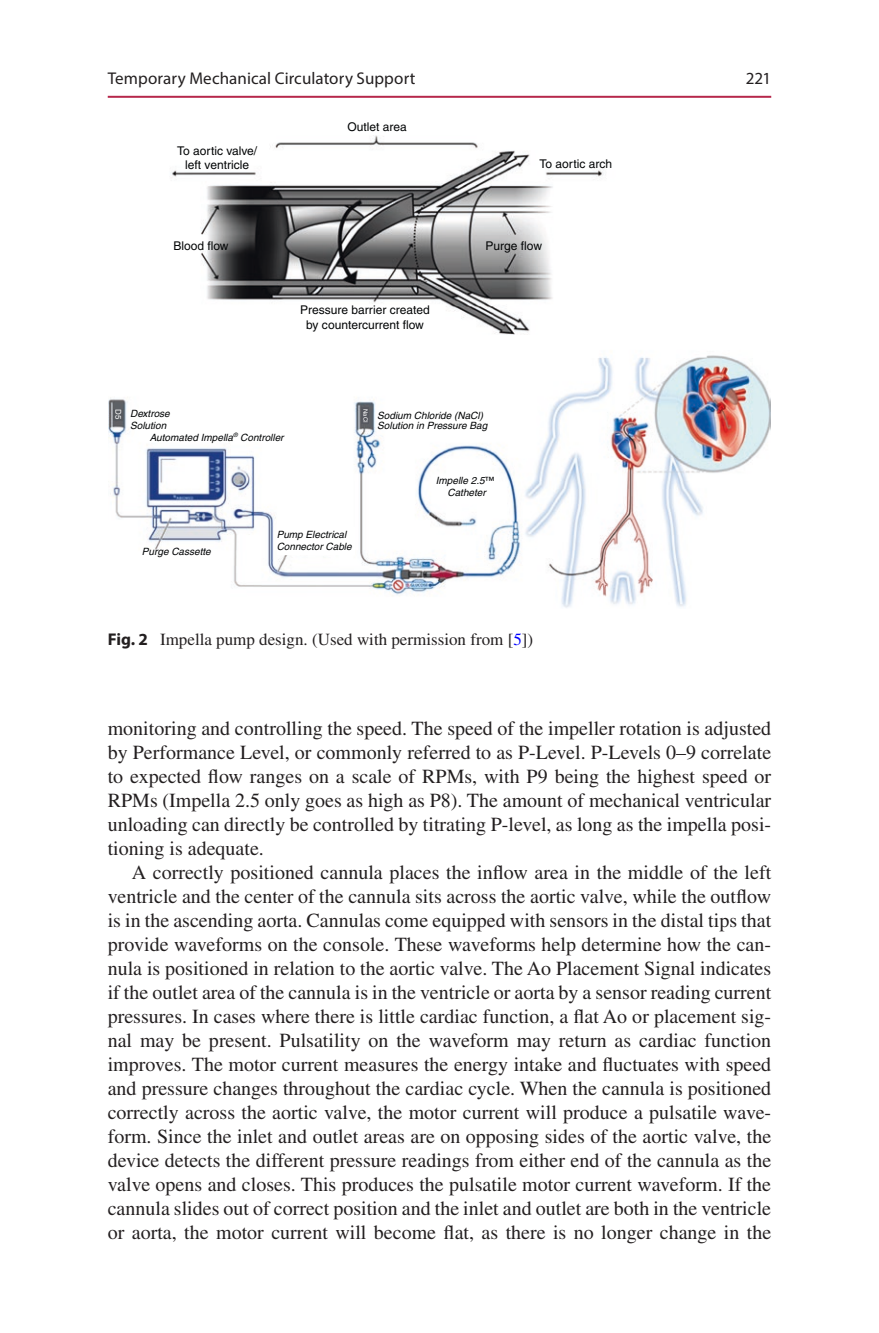
<style>
.page{position:relative;width:879px;height:1333px;background:#fff}
.page>*{position:absolute;margin:0;border:0;box-sizing:border-box;transform-origin:0 0}
.Text{font:20px/24px "Times LT Std";color:#231f20;text-align:justify}
.t1{font:17px "Times LT Std";color:#231f20}
.t2{font:17px "Myriad Pro";letter-spacing:.005em;color:#231f20}
.t3{font:12px/14.4px "Helvetica 2";color:#020405;text-align:center}
.t4{font:10px/12px "Helvetica Oblique 2";color:#020405}
.t5{font:8px "Helvetica 2";color:#fff}
.t6{font:6px "Helvetica 2";color:#fff}
.s1{font-family:"Helvetica 2"}
.s2{font-family:"Myriad Pro";font-weight:700}
.s3{color:#00f}
</style>
<div class="page">
<img style="left:108px;top:136px;width:662px;height:472px">
<div style="left:277px;top:527px;width:77px;height:28px;background:#fff"></div>
<div style="left:114px;top:410px;width:9px;height:11px;background:#56595e"></div>
<div style="left:362px;top:407px;width:7px;height:17px;background:#56585f"></div>
<hr style="left:108px;top:96px;width:663px;height:2px;background:#b6274b">
<p class="t2" style="left:108px;top:68px;width:309px">Temporary Mechanical Circulatory Support</p>
<p class="t3" style="left:177px;top:144px;width:81px">To aortic valve/ left ventricle</p>
<p class="t3" style="left:173px;top:238px;width:57px">Blood flow</p>
<p class="t3" style="left:347px;top:120px;width:61px">Outlet area</p>
<p class="t3" style="left:300px;top:303px;width:131px">Pressure barrier created by countercurrent flow</p>
<p class="t3" style="left:539px;top:157px;width:74px">To aortic arch</p>
<p class="t3" style="left:485px;top:238px;width:58px">Purge flow</p>
<p class="t5" style="left:123px;top:409px;width:12px;rotate:90deg">D5</p>
<p class="t6" style="left:369px;top:409px;width:15px;rotate:90deg">NaCI</p>
<p class="t4" style="left:130px;top:407px;width:41px">Dextrose</p>
<p class="t4" style="left:130px;top:419px;width:38px">Solution</p>
<p class="t4" style="left:150px;top:431px;width:135px">Automated Impella<sup>®</sup> Controller</p>
<p class="t4" style="left:377px;top:410px;width:112px;line-height:9.8px">Sodium Chloride (NaCl)<br>Solution in Pressure Bag</p>
<p class="t4" style="left:142px;top:545px;width:70px">Purge Cassette</p>
<p class="t4" style="left:277px;top:528px;width:76px">Pump Electrical<br>Connector Cable</p>
<p class="t4" style="left:436px;top:475px;width:60px;text-align:center">Impelle 2.5<span class="s1">™<br></span>Catheter</p>
<p class="t1" style="left:108px;top:630px;width:427px"><span class="s2">Fig. 2</span> Impella pump design. (Used with permission from [<span class="s3">5</span>])</p>
<p class="t2" style="left:746px;top:68px;width:27px">221</p>
<p class="Text" style="left:108px;top:716px;width:665px">monitoring and controlling the speed. The speed of the impeller rotation is adjusted by Performance Level, or commonly referred to as P-Level. P-Levels 0–9 correlate to expected flow ranges on a scale of RPMs, with P9 being the highest speed or RPMs (Impella 2.5 only goes as high as P8). The amount of mechanical ventricular unloading can directly be controlled by titrating P-level, as long as the impella posi&shy;tioning is adequate.</p>
<p class="Text" style="left:108px;top:860px;width:665px;text-indent:24px">A correctly positioned cannula places the inflow area in the middle of the left ventricle and the center of the cannula sits across the aortic valve, while the outflow is in the ascending aorta. Cannulas come equipped with sensors in the distal tips that provide waveforms on the console. These waveforms help determine how the can&shy;nula is positioned in relation to the aortic valve. The Ao Placement Signal indicates if the outlet area of the cannula is in the ventricle or aorta by a sensor reading current pressures. In cases where there is little cardiac function, a flat Ao or placement sig&shy;nal may be present. Pulsatility on the waveform may return as cardiac function improves. The motor current measures the energy intake and fluctuates with speed and pressure changes throughout the cardiac cycle. When the cannula is positioned correctly across the aortic valve, the motor current will produce a pulsatile wave&shy;form. Since the inlet and outlet areas are on opposing sides of the aortic valve, the device detects the different pressure readings from either end of the cannula as the valve opens and closes. This produces the pulsatile motor current waveform. If the cannula slides out of correct position and the inlet and outlet are both in the ventricle or aorta, the motor current will become flat, as there is no longer change in the</p>
</div>
